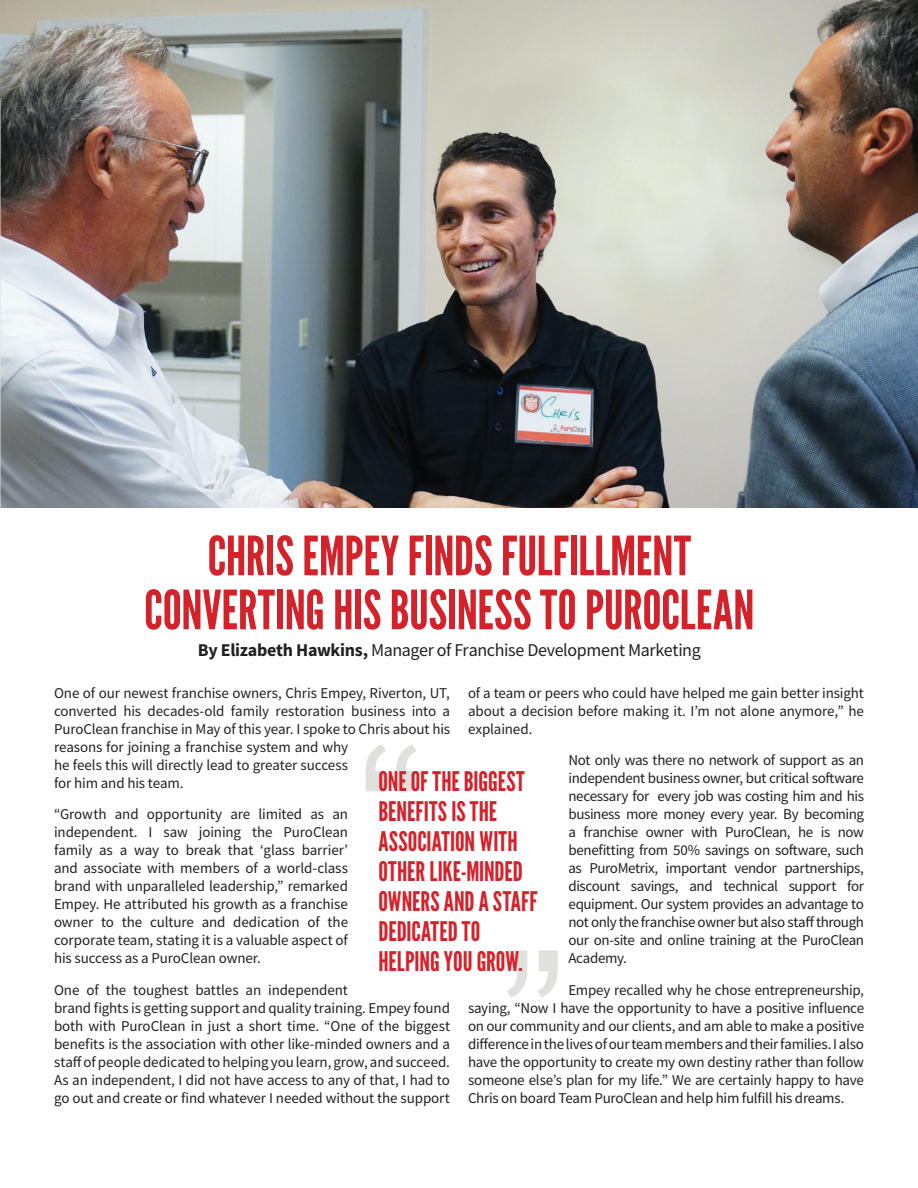
<style>
.page{position:relative;width:918px;height:1188px;background:#fff}
.page>*{position:absolute;margin:0;border:0;box-sizing:border-box;transform-origin:0 0}
.t1{font:201px "Arial";color:#e0e1dd}
.t2{font:54px/54px "League Gothic";color:#d4222b;text-align:center}
.t3{font:27px/30px "League Gothic";color:#d4222b}
.t4{font:18px "Source Sans Pro";letter-spacing:-.02em;color:#231f20}
.t5{font:15px/18px "Source Sans Pro";letter-spacing:-.01em;color:#231f20;text-align:justify}
.s1{font-weight:700}
</style>
<div class="page">
<img style="left:0;top:0;width:918px;height:508px">
<h2 class="t2" style="left:144px;top:535px;width:612px">CHRIS EMPEY FINDS FULFILLMENT<br>CONVERTING HIS BUSINESS TO PUROCLEAN</h2>
<p class="t4" style="left:198px;top:643px;width:504px"><span class="s1">By Elizabeth Hawkins,</span> Manager of Franchise Development Marketing</p>
<p class="t5" style="left:54px;top:685px;width:398px;text-align:left">One of our newest franchise owners, Chris Empey, Riverton, UT, converted his decades-old family restoration business into a PuroClean franchise in May of this year. I spoke to Chris about his reasons for joining a franchise system and why<br>he feels this will directly lead to greater success<br>for him and his team.</p>
<p class="t5" style="left:54px;top:807px;width:296px">“Growth and opportunity are limited as an independent. I saw joining the PuroClean family as a way to break that ‘glass barrier’ and associate with members of a world-class brand with unparalleled leadership,” remarked Empey. He attributed his growth as a franchise owner to the culture and dedication of the corporate team, stating it is a valuable aspect of his success as a PuroClean owner.</p>
<p class="t5" style="left:54px;top:982px;width:398px;text-align:left">One of the toughest battles an independent<br>brand fights is getting support and quality training. Empey found both with PuroClean in just a short time. “One of the biggest benefits is the association with other like-minded owners and a staff of people dedicated to helping you learn, grow, and succeed.<br>As an independent, I did not have access to any of that, I had to go out and create or find whatever I needed without the support</p>
<p class="t5" style="left:468px;top:685px;width:397px">of a team or peers who could have helped me gain better insight about a decision before making it. I’m not alone anymore,” he explained.</p>
<p class="t5" style="left:569px;top:753px;width:297px">Not only was there no network of support as an independent business owner, but critical software necessary for every job was costing him and his business more money every year. By becoming a franchise owner with PuroClean, he is now benefitting from 50% savings on software, such as PuroMetrix, important vendor partnerships, discount savings, and technical support for equipment. Our system provides an advantage to not only the franchise owner but also staff through our on-site and online training at the PuroClean Academy.</p>
<p class="t5" style="left:468px;top:982px;width:398px;text-indent:100px">Empey recalled why he chose entrepreneurship, saying, “Now I have the opportunity to have a positive influence on our community and our clients, and am able to make a positive difference in the lives of our team members and their families. I also have the opportunity to create my own destiny rather than follow someone else’s plan for my life.” We are certainly happy to have Chris on board Team PuroClean and help him fulfill his dreams.</p>
<h1 class="t1" style="left:357px;top:709px;width:68px">“</h1>
<h3 class="t3" style="left:378px;top:770px;width:161px">ONE OF THE BIGGEST<br>BENEFITS IS THE<br>ASSOCIATION WITH<br>OTHER LIKE-MINDED<br>OWNERS AND A STAFF<br>DEDICATED TO<br>HELPING YOU GROW.</h3>
<h1 class="t1" style="left:566px;top:1033px;width:68px;rotate:-180deg">“</h1>
</div>
